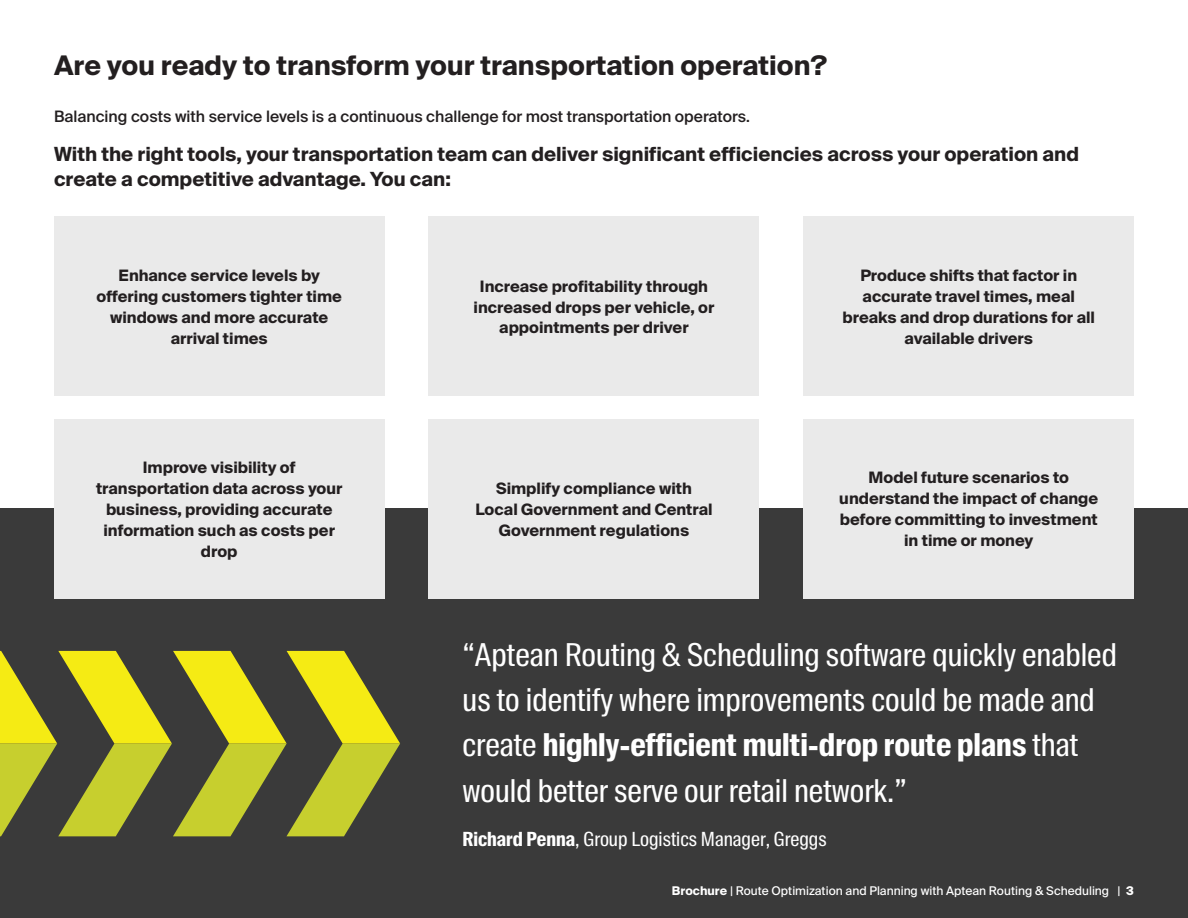
<style>
.page{position:relative;width:1188px;height:918px;background:#fff}
.page>*{position:absolute;margin:0;border:0;box-sizing:border-box;transform-origin:0 0}
.Black_Quote_Text{font:31.5px/45.5px "Suisse Intl Cond";color:#fff}
.Heading_1{font:700 27px "Suisse Intl";color:#231f20}
.Body_Text{font:700 19.5px/25.5px "Suisse Intl";color:#231f20}
.Black_Quote_Name___T{font:19.5px "Suisse Intl Cond";color:#fff}
.Body_Text-2{font:700 15.75px/21px "Suisse Intl";color:#231f20;text-align:center}
.Heading_2{font:500 15.75px "Suisse Intl";color:#231f20}
.t1{font:12px "Suisse Intl";color:#fff}
.s1{font-weight:700}
</style>
<div class="page">
<div style="left:0;top:509px;width:1188px;height:409px;background:#3a3a3a"></div>
<svg style="left:0;top:651px;width:400px;height:185px"></svg>
<div style="left:54px;top:217px;width:330px;height:179px;background:#eaeaea"></div>
<div style="left:429px;top:217px;width:330px;height:179px;background:#eaeaea"></div>
<div style="left:804px;top:217px;width:330px;height:179px;background:#eaeaea"></div>
<div style="left:54px;top:419px;width:330px;height:179px;background:#eaeaea"></div>
<div style="left:429px;top:419px;width:330px;height:179px;background:#eaeaea"></div>
<div style="left:804px;top:419px;width:330px;height:179px;background:#eaeaea"></div>
<p class="Heading_1" style="left:54px;top:50px;width:775px">Are you ready to transform your transportation operation?</p>
<p class="Heading_2" style="left:54px;top:107px;width:697px">Balancing costs with service levels is a continuous challenge for most transportation operators.</p>
<p class="Body_Text" style="left:54px;top:141px;width:1027px">With the right tools, your transportation team can deliver significant efficiencies across your operation and create a competitive advantage. You can:</p>
<p class="Body_Text-2" style="left:97px;top:265px;width:247px">Enhance service levels by offering customers tighter time windows and more accurate arrival times</p>
<p class="Body_Text-2" style="left:474px;top:276px;width:242px">Increase profitability through increased drops per vehicle, or appointments per driver</p>
<p class="Body_Text-2" style="left:843px;top:265px;width:254px">Produce shifts that factor in accurate travel times, meal breaks and drop durations for all available drivers</p>
<p class="Body_Text-2" style="left:96px;top:457px;width:248px">Improve visibility of transportation data across your business, providing accurate information such as costs per drop</p>
<p class="Body_Text-2" style="left:475px;top:478px;width:239px">Simplify compliance with<br>Local Government and Central<br>Government regulations</p>
<p class="Body_Text-2" style="left:839px;top:467px;width:260px">Model future scenarios to understand the impact of change before committing to investment in time or money</p>
<p class="Black_Quote_Text" style="left:463px;top:632px;width:656px">“Aptean Routing &amp; Scheduling software quickly enabled us to identify where improvements could be made and create <span class="s1">highly-efficient multi-drop route plans</span> that would better serve our retail network.”</p>
<p class="Black_Quote_Name___T" style="left:463px;top:827px;width:366px"><span class="s1">Richard Penna</span>, Group Logistics Manager, Greggs</p>
<p class="t1" style="left:672px;top:883px;width:464px"><span class="s1">Brochure</span> | Route Optimization and Planning with Aptean Routing &amp; Scheduling | <span class="s1">3</span></p>
</div>
